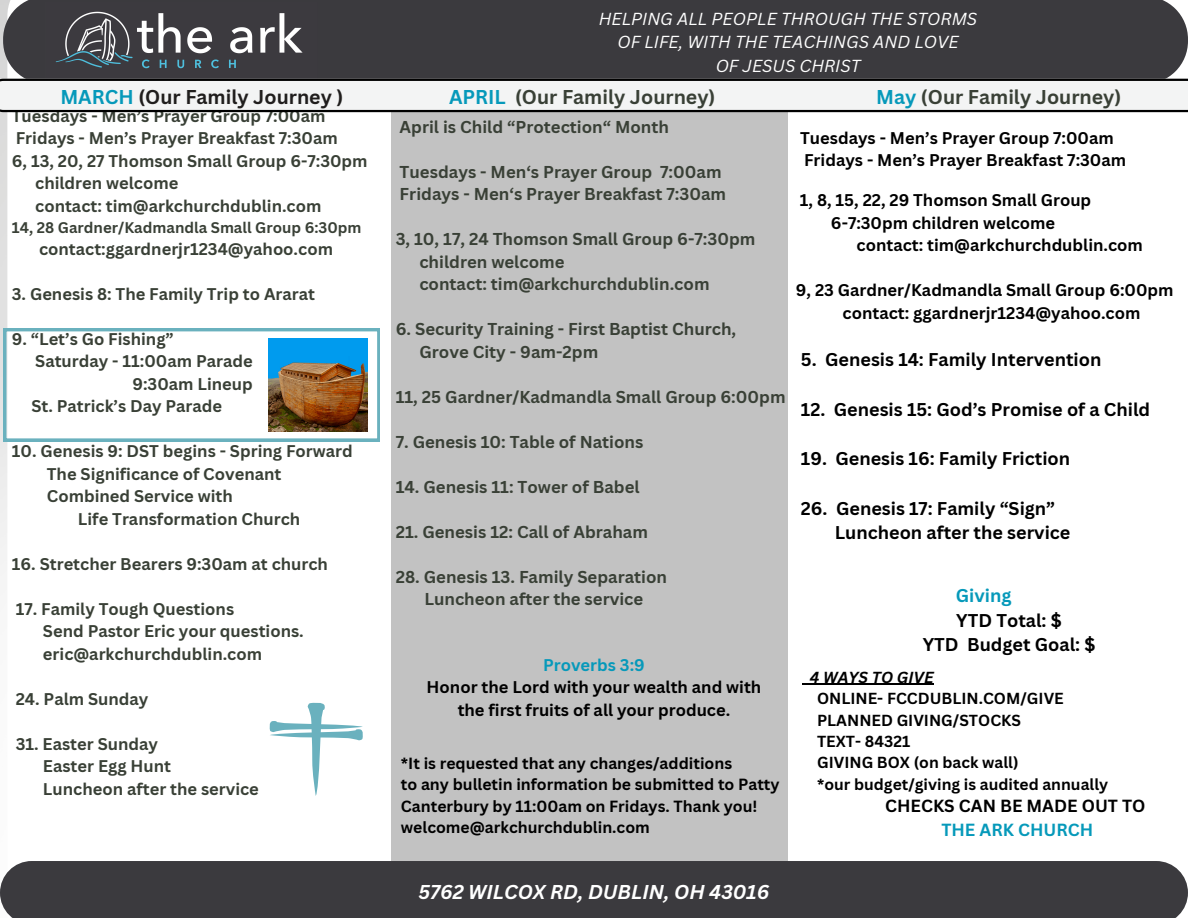
<style>
.page{position:relative;width:1188px;height:918px;background:#fff}
.page>*{position:absolute;margin:0;border:0;box-sizing:border-box;transform-origin:0 0}
.t1{font:700 19.5px "Canva Sans";color:#394036}
.t2{font:italic 700 19.5px "Canva Sans";color:#fff}
.t3{font:700 19.5px "Canva Sans";color:#201e1d}
.t4{font:700 18px/24.8px "Canva Sans";color:#000}
.t5{font:700 18px "Canva Sans";color:#0699ba}
.t6{font:700 17.1px "Canva Sans";color:#000}
.t7{font:700 17.1px "Canva Sans";color:#0699ba}
.t8{font:italic 16.95px/23.2px "Canva Sans";color:#fff;text-align:center}
.t9{font:700 16.8px "Canva Sans";color:#394036}
.t10{font:700 16.5px "Canva Sans";color:#394036}
.t11{font:700 16.5px "Canva Sans";color:#000}
.t12{font:700 16.5px "Canva Sans";color:#0699ba}
.t13{font:700 15.75px/21.3px "Canva Sans";color:#000}
.t14{font:700 15.6px "Canva Sans";color:#000}
.t15{font:italic 700 15.6px "Canva Sans";color:#000}
.t16{font:700 15px "Canva Sans";color:#394036}
.s1{color:#0699ba}
</style>
<div class="page">
<div style="left:391px;top:0;width:417px;height:918px;background:#c2c2c2"></div>
<div style="left:788px;top:0;width:400px;height:918px;background:#fff"></div>
<div style="left:3px;top:0;width:1185px;height:79px;background:#3b3a3e"></div>
<img style="left:46px;top:2px;width:272px;height:77px">
<svg style="left:0;top:79px;width:1188px;height:33px"></svg>
<div style="left:0;top:861px;width:1188px;height:57px;background:#3b3a3e"></div>
<svg style="left:269px;top:702px;width:94px;height:94px"></svg>
<svg style="left:3px;top:328px;width:377px;height:114px"></svg>
<img style="left:268px;top:339px;width:99px;height:92px">
<hr style="left:810px;top:684px;width:124px;height:1px;background:#000">
<p class="t8" style="left:599px;top:7px;width:380px">HELPING ALL PEOPLE THROUGH THE STORMS<br>OF LIFE, WITH THE TEACHINGS AND LOVE<br>OF JESUS CHRIST</p>
<h2 class="t3" style="left:60px;top:83px;width:285px"><span class="s1">MARCH</span> (Our Family Journey )</h2>
<h2 class="t1" style="left:449px;top:83px;width:268px"><span class="s1">APRIL</span> (Our Family Journey)</h2>
<h2 class="t1" style="left:876px;top:83px;width:247px"><span class="s1">May</span> (Our Family Journey)</h2>
<p class="t10" style="left:12px;top:104px;width:315px">Tuesdays - Men’s Prayer Group 7:00am</p>
<h3 class="t10" style="left:16px;top:127px;width:324px">Fridays - Men’s Prayer Breakfast 7:30am</h3>
<p class="t10" style="left:12px;top:149px;width:357px">6, 13, 20, 27 Thomson Small Group 6-7:30pm</p>
<p class="t10" style="left:35px;top:172px;width:145px">children welcome</p>
<p class="t10" style="left:35px;top:194px;width:288px">contact: tim@arkchurchdublin.com</p>
<p class="t16" style="left:12px;top:217px;width:351px">14, 28 Gardner/Kadmandla Small Group 6:30pm</p>
<p class="t10" style="left:39px;top:237px;width:295px">contact:ggardnerjr1234@yahoo.com</p>
<p class="t10" style="left:12px;top:282px;width:305px">3. Genesis 8: The Family Trip to Ararat</p>
<p class="t10" style="left:12px;top:327px;width:163px">9. “Let’s Go Fishing”</p>
<p class="t10" style="left:35px;top:349px;width:219px">Saturday - 11:00am Parade</p>
<p class="t10" style="left:132px;top:372px;width:122px">9:30am Lineup</p>
<p class="t10" style="left:31px;top:394px;width:192px">St. Patrick’s Day Parade</p>
<p class="t10" style="left:12px;top:439px;width:342px">10. Genesis 9: DST begins - Spring Forward</p>
<p class="t10" style="left:47px;top:462px;width:236px">The Significance of Covenant</p>
<p class="t10" style="left:47px;top:484px;width:188px">Combined Service with</p>
<p class="t10" style="left:78px;top:507px;width:224px">Life Transformation Church</p>
<p class="t10" style="left:12px;top:552px;width:318px">16. Stretcher Bearers 9:30am at church</p>
<p class="t10" style="left:16px;top:597px;width:220px">17. Family Tough Questions</p>
<p class="t10" style="left:43px;top:619px;width:262px">Send Pastor Eric your questions.</p>
<p class="t10" style="left:43px;top:642px;width:221px">eric@arkchurchdublin.com</p>
<p class="t10" style="left:16px;top:687px;width:134px">24. Palm Sunday</p>
<p class="t10" style="left:16px;top:732px;width:144px">31. Easter Sunday</p>
<p class="t10" style="left:43px;top:754px;width:130px">Easter Egg Hunt</p>
<p class="t10" style="left:43px;top:777px;width:217px">Luncheon after the service</p>
<p class="t9" style="left:400px;top:115px;width:271px">April is Child “Protection“ Month</p>
<p class="t9" style="left:400px;top:160px;width:323px">Tuesdays - Men‘s Prayer Group 7:00am</p>
<p class="t9" style="left:400px;top:182px;width:328px">Fridays - Men‘s Prayer Breakfast 7:30am</p>
<p class="t9" style="left:396px;top:227px;width:361px">3, 10, 17, 24 Thomson Small Group 6-7:30pm</p>
<p class="t9" style="left:419px;top:250px;width:147px">children welcome</p>
<p class="t9" style="left:419px;top:272px;width:292px">contact: tim@arkchurchdublin.com</p>
<p class="t9" style="left:396px;top:317px;width:342px">6. Security Training - First Baptist Church,</p>
<p class="t9" style="left:419px;top:340px;width:180px">Grove City - 9am-2pm</p>
<p class="t9" style="left:396px;top:385px;width:391px">11, 25 Gardner/Kadmandla Small Group 6:00pm</p>
<p class="t9" style="left:396px;top:430px;width:249px">7. Genesis 10: Table of Nations</p>
<p class="t9" style="left:396px;top:475px;width:246px">14. Genesis 11: Tower of Babel</p>
<p class="t9" style="left:396px;top:520px;width:254px">21. Genesis 12: Call of Abraham</p>
<p class="t9" style="left:396px;top:565px;width:273px">28. Genesis 13. Family Separation</p>
<p class="t9" style="left:424px;top:587px;width:220px">Luncheon after the service</p>
<p class="t11" style="left:800px;top:126px;width:315px">Tuesdays - Men’s Prayer Group 7:00am</p>
<p class="t11" style="left:804px;top:149px;width:324px">Fridays - Men’s Prayer Breakfast 7:30am</p>
<p class="t11" style="left:800px;top:189px;width:293px">1, 8, 15, 22, 29 Thomson Small Group</p>
<p class="t11" style="left:831px;top:211px;width:226px">6-7:30pm children welcome</p>
<p class="t11" style="left:857px;top:234px;width:288px">contact: tim@arkchurchdublin.com</p>
<p class="t11" style="left:796px;top:279px;width:379px">9, 23 Gardner/Kadmandla Small Group 6:00pm</p>
<p class="t11" style="left:843px;top:301px;width:299px">contact: ggardnerjr1234@yahoo.com</p>
<h2 class="t4" style="left:801px;top:347px;width:302px">5. Genesis 14: Family Intervention</h2>
<p class="t4" style="left:801px;top:396px;width:351px">12. Genesis 15: God’s Promise of a Child</p>
<p class="t4" style="left:801px;top:446px;width:271px">19. Genesis 16: Family Friction</p>
<p class="t4" style="left:835px;top:495px;width:237px;text-indent:-34px">26. Genesis 17: Family “Sign”<br>Luncheon after the service</p>
<p class="t5" style="left:956px;top:583px;width:57px">Giving</p>
<p class="t4" style="left:956px;top:607px;width:107px">YTD Total: $</p>
<p class="t4" style="left:923px;top:632px;width:174px">YTD Budget Goal: $</p>
<h2 class="t12" style="left:543px;top:653px;width:103px">Proverbs 3:9</h2>
<h2 class="t11" style="left:427px;top:675px;width:336px">Honor the Lord with your wealth and with</h2>
<p class="t11" style="left:458px;top:698px;width:274px">the first fruits of all your produce.</p>
<p class="t15" style="left:810px;top:666px;width:125px">4 WAYS TO GIVE</p>
<p class="t14" style="left:817px;top:688px;width:248px">ONLINE- FCCDUBLIN.COM/GIVE</p>
<p class="t14" style="left:817px;top:709px;width:205px">PLANNED GIVING/STOCKS</p>
<p class="t14" style="left:817px;top:730px;width:95px">TEXT- 84321</p>
<p class="t14" style="left:817px;top:752px;width:203px">GIVING BOX (on back wall)</p>
<p class="t14" style="left:817px;top:773px;width:293px">*our budget/giving is audited annually</p>
<p class="t6" style="left:885px;top:794px;width:262px">CHECKS CAN BE MADE OUT TO</p>
<p class="t7" style="left:941px;top:818px;width:153px">THE ARK CHURCH</p>
<h2 class="t13" style="left:401px;top:752px;width:333px">*It is requested that any changes/additions</h2>
<h2 class="t13" style="left:401px;top:774px;width:380px">to any bulletin information be submitted to Patty<br>Canterbury by 11:00am on Fridays. Thank you! welcome@arkchurchdublin.com</h2>
<p class="t2" style="left:419px;top:878px;width:352px">5762 WILCOX RD, DUBLIN, OH 43016</p>
</div>
